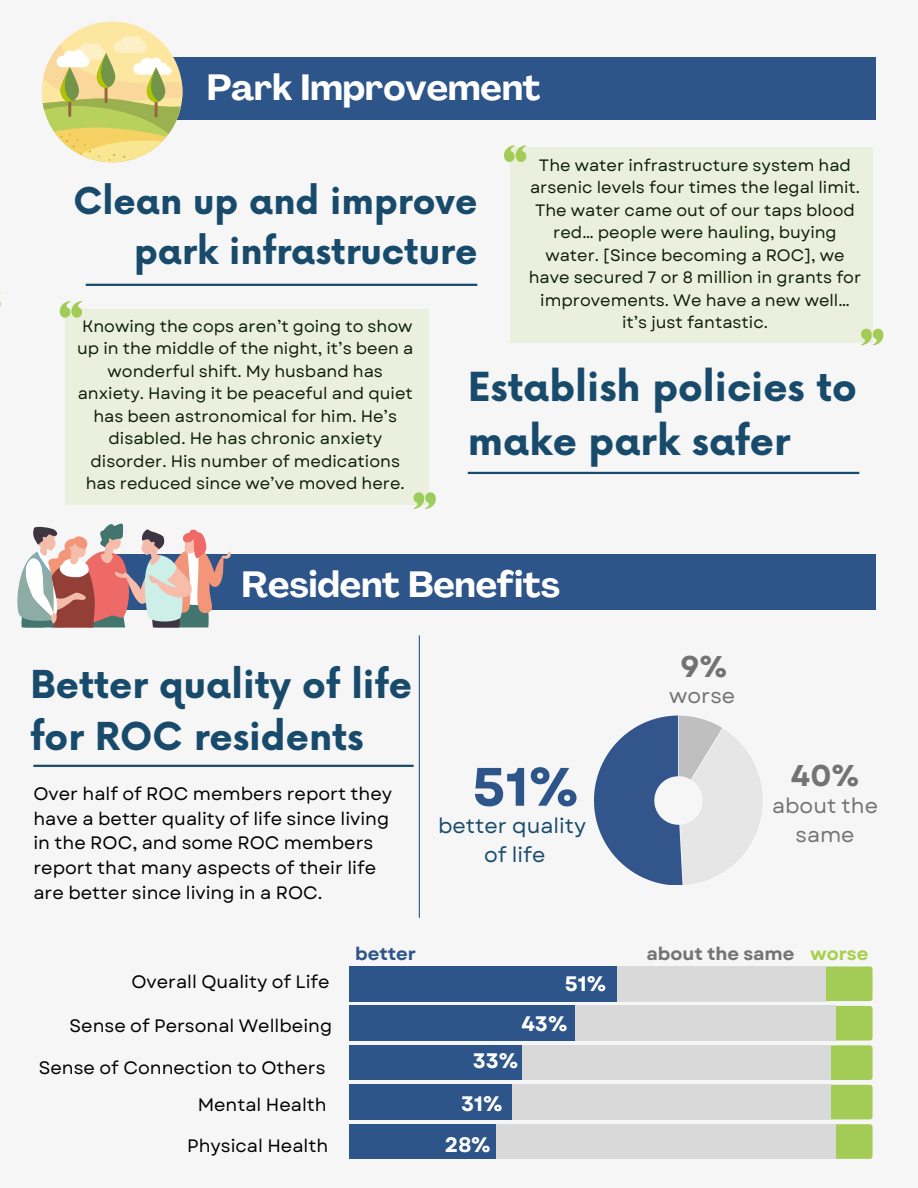
<style>
.page{position:relative;width:918px;height:1188px;background:#f6f6f6}
.page>*{position:absolute;margin:0;border:0;box-sizing:border-box;transform-origin:0 0}
.t1{font:700 54px "Garet";color:#2d558a}
.t2{font:700 39px/54px "Now";color:#184b6b}
.t3{font:700 37.5px/51.8px "Now";color:#184b6b}
.t4{font:700 36px/49.5px "Now";color:#184b6b;text-align:right}
.t5{font:700 36px "Agrandir";color:#fff}
.t6{font:700 30px "Garet";color:#737373}
.t7{font:21px/29.2px "Garet";color:#184b6b;text-align:center}
.t8{font:21px/29.2px "Garet";color:#737373;text-align:center}
.t9{font:700 21px/40px "Garet";color:#fff}
.t10{font:18px/24.8px "Garet";color:#000;text-align:right}
.t11{font:700 18px "Garet";color:#737373}
.t12{font:700 18px "Garet";color:#2d558a}
.t13{font:16.5px/22.5px "Garet";color:#0f1e05;text-align:center}
.s1{color:#aacf4f}
</style>
<div class="page">
<div style="left:155px;top:57px;width:721px;height:63px;background:#2d558a"></div>
<svg style="left:42px;top:22px;width:140px;height:140px"></svg>
<div style="left:510px;top:147px;width:362px;height:196px;background:#eaf0dd"></div>
<svg style="left:861px;top:329px;width:22px;height:16px"></svg>
<svg style="left:504px;top:145px;width:23px;height:17px"></svg>
<div style="left:112px;top:555px;width:764px;height:55px;background:#2d558a"></div>
<svg style="left:17px;top:523px;width:214px;height:105px"></svg>
<div style="left:65px;top:310px;width:364px;height:195px;background:#eaf0dd"></div>
<svg style="left:870px;top:966px;width:2px;height:193px"></svg>
<div style="left:349px;top:966px;width:476px;height:35px;background:#d9d9d9"></div>
<div style="left:349px;top:1006px;width:487px;height:35px;background:#d9d9d9"></div>
<div style="left:349px;top:1045px;width:482px;height:35px;background:#d9d9d9"></div>
<div style="left:349px;top:1085px;width:482px;height:34px;background:#d9d9d9"></div>
<div style="left:349px;top:1124px;width:487px;height:35px;background:#d9d9d9"></div>
<div style="left:349px;top:966px;width:267px;height:35px;background:#2d558a"></div>
<div style="left:349px;top:1006px;width:225px;height:35px;background:#2d558a"></div>
<div style="left:349px;top:1045px;width:173px;height:35px;background:#2d558a"></div>
<div style="left:349px;top:1085px;width:162px;height:34px;background:#2d558a"></div>
<div style="left:349px;top:1124px;width:147px;height:35px;background:#2d558a"></div>
<svg style="left:413px;top:492px;width:23px;height:17px"></svg>
<hr style="left:468px;top:472px;width:391px;height:2px;background:#184b6b">
<hr style="left:86px;top:284px;width:391px;height:2px;background:#184b6b">
<hr style="left:33px;top:765px;width:381px;height:2px;background:#184b6b">
<img style="left:594px;top:715px;width:169px;height:169px">
<hr style="left:419px;top:635px;width:1px;height:283px;background:#2d558a">
<svg style="left:60px;top:301px;width:22px;height:17px"></svg>
<h3 class="t5" style="left:207px;top:73px;width:336px">Park Improvement</h3>
<p class="t13" style="left:529px;top:154px;width:334px">The water infrastructure system had arsenic levels four times the legal limit.<br>The water came out of our taps blood red… people were hauling, buying water. [Since becoming a ROC], we have secured 7 or 8 million in grants for improvements. We have a new well… it’s just fantastic.</p>
<h3 class="t4" style="left:73px;top:179px;width:405px">Clean up and improve park infrastructure</h3>
<p class="t13" style="left:77px;top:315px;width:338px">Knowing the cops aren’t going to show up in the middle of the night, it’s been a wonderful shift. My husband has anxiety. Having it be peaceful and quiet has been astronomical for him. He’s disabled. He has chronic anxiety disorder. His number of medications has reduced since we’ve moved here.</p>
<h2 class="t2" style="left:468px;top:362px;width:391px">Establish policies to make park safer</h2>
<h3 class="t5" style="left:242px;top:570px;width:320px">Resident Benefits</h3>
<h3 class="t3" style="left:31px;top:661px;width:383px">Better quality of life for ROC residents</h3>
<h3 class="t6" style="left:680px;top:644px;width:49px">9%</h3>
<p class="t8" style="left:669px;top:681px;width:67px">worse</p>
<h3 class="t6" style="left:791px;top:754px;width:70px">40%</h3>
<h1 class="t1" style="left:472px;top:748px;width:108px">51%</h1>
<p class="t10" style="left:33px;top:781px;width:360px;text-align:left">Over half of ROC members report they have a better quality of life since living in the ROC, and some ROC members report that many aspects of their life are better since living in a ROC.</p>
<p class="t8" style="left:772px;top:791px;width:107px">about the same</p>
<p class="t7" style="left:438px;top:811px;width:150px">better quality of life</p>
<p class="t10" style="left:131px;top:970px;width:200px">Overall Quality of Life</p>
<p class="t10" style="left:70px;top:1013px;width:264px">Sense of Personal Wellbeing</p>
<p class="t10" style="left:39px;top:1049px;width:289px;line-height:37.7px">Sense of Connection to Others<br>Mental Health</p>
<p class="t10" style="left:187px;top:1134px;width:142px">Physical Health</p>
<p class="t12" style="left:355px;top:941px;width:63px">better</p>
<p class="t11" style="left:646px;top:941px;width:224px">about the same <span class="s1">worse</span></p>
<p class="t9" style="left:521px;top:964px;width:86px;text-indent:43px">51%<br>43%</p>
<p class="t9" style="left:473px;top:1041px;width:47px">33%</p>
<p class="t9" style="left:461px;top:1083px;width:43px">31%</p>
<p class="t9" style="left:445px;top:1125px;width:47px">28%</p>
</div>
